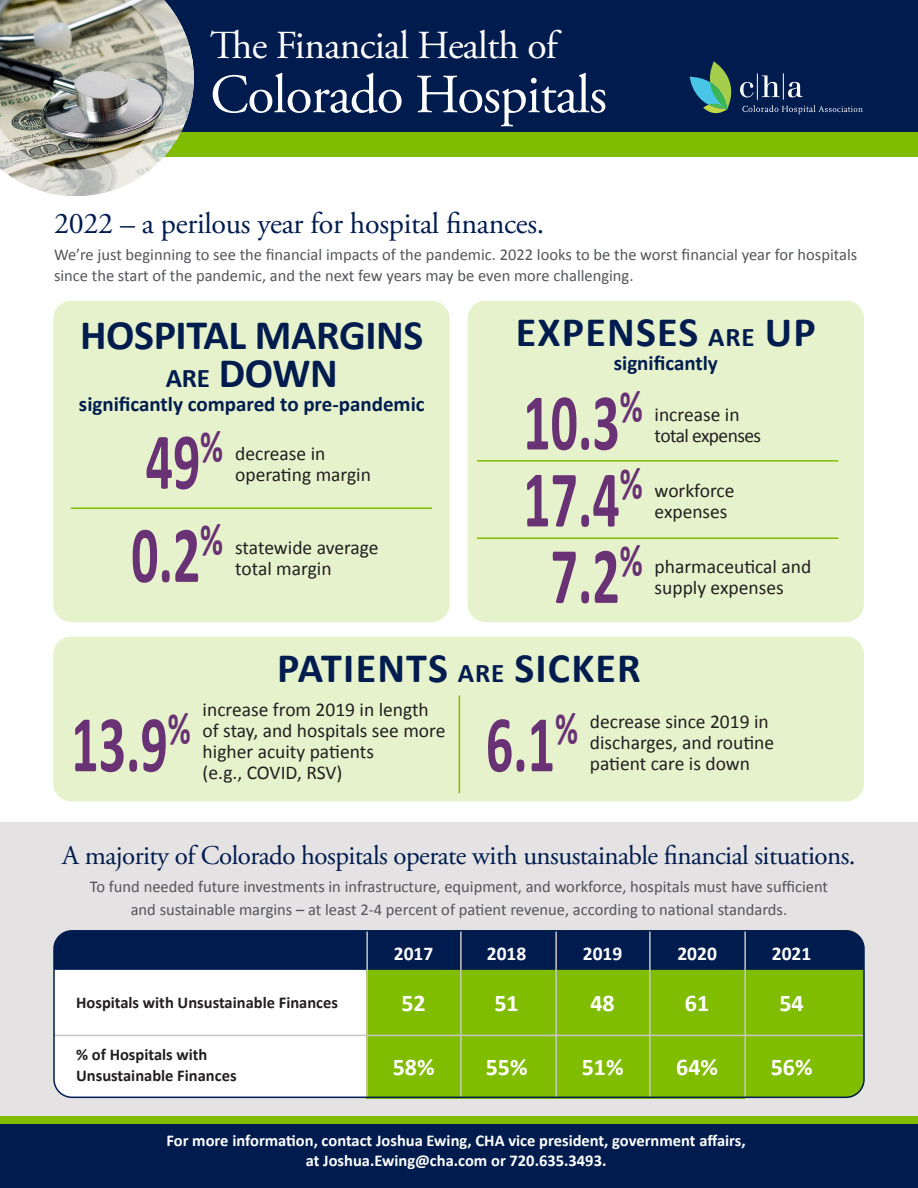
<style>
.page{position:relative;width:918px;height:1188px;background:#fff}
.page>*{position:absolute;margin:0;border:0;box-sizing:border-box;transform-origin:0 0}
.t1{font:700 81px "Calibri";color:#693275;scale:.67 1}
.t2{font:55.2px "Adobe Garamond Pro";letter-spacing:-.02em;color:#fff}
.t3{font:700 47.25px "Calibri";color:#693275;scale:.67 1}
.t4{font:700 42px "Calibri";letter-spacing:.03em;color:#001c4e}
.t5{font:700 42px "Calibri";letter-spacing:.005em;color:#001c4e}
.t6{font:39.75px "Adobe Garamond Pro";letter-spacing:-.02em;color:#fff}
.t7{font:30px "Adobe Garamond Pro";letter-spacing:-.01em;color:#001c4e}
.t8{font:27px "Adobe Garamond Pro";letter-spacing:-.02em;color:#001c4e}
.t9{font:700 24px "Calibri";color:#fff}
.t10{font:700 21px "Calibri";color:#001c4e}
.t11{font:19.5px/21px "Calibri";color:#231f20}
.t12{font:700 19.5px "Calibri";color:#fff}
.t13{font:19.5px "Calibri";letter-spacing:-.03em;color:#231f20}
.t14{font:16.5px/21px "Calibri";color:#54555a}
.t15{font:700 16.5px "Calibri";color:#fff}
.t16{font:700 16.5px "Calibri";color:#231f20}
.s1{font-size:27px}
</style>
<div class="page">
<div style="left:0;top:822px;width:918px;height:300px;background:#e4e2e3"></div>
<div style="left:21px;top:0;width:897px;height:156px;background:#001c4e"></div>
<div style="left:0;top:133px;width:918px;height:24px;background:#80bc00"></div>
<svg style="left:690px;top:61px;width:173px;height:54px"></svg>
<img style="left:0;top:0;width:194px;height:196px">
<svg style="left:56px;top:930px;width:806px;height:168px;background:#88ab5e"></svg>
<hr style="left:366px;top:1035px;width:499px;height:1px;background:#c8c6c8">
<hr style="left:54px;top:1035px;width:312px;height:1px;background:#c8c6c8">
<hr style="left:744px;top:930px;width:2px;height:168px;background:#c8c6c8">
<hr style="left:649px;top:930px;width:2px;height:168px;background:#c8c6c8">
<hr style="left:555px;top:930px;width:2px;height:168px;background:#c8c6c8">
<hr style="left:460px;top:930px;width:2px;height:168px;background:#c8c6c8">
<hr style="left:366px;top:930px;width:2px;height:168px;background:#c8c6c8">
<div style="left:53px;top:930px;width:812px;height:168px;border:2px solid #001c4e;border-radius:18px"></div>
<div style="left:53px;top:301px;width:397px;height:321px;background:#e6f2cc;border-radius:18px"></div>
<div style="left:468px;top:301px;width:396px;height:321px;background:#e6f2cc;border-radius:18px"></div>
<div style="left:53px;top:637px;width:811px;height:164px;background:#e6f2cc;border-radius:18px"></div>
<hr style="left:71px;top:507px;width:361px;height:2px;background:#80bc00">
<hr style="left:477px;top:537px;width:361px;height:2px;background:#80bc00">
<hr style="left:477px;top:460px;width:361px;height:2px;background:#80bc00">
<hr style="left:459px;top:696px;width:1px;height:97px;background:#80bc00">
<div style="left:0;top:1121px;width:918px;height:67px;background:#001c4e"></div>
<div style="left:0;top:1116px;width:918px;height:8px;background:#80bc00"></div>
<p class="t6" style="left:210px;top:22px;width:349px">The Financial Health of</p>
<p class="t2" style="left:210px;top:62px;width:398px">Colorado Hospitals</p>
<p class="t7" style="left:54px;top:206px;width:492px">2022 – a perilous year for hospital finances.</p>
<p class="t14" style="left:54px;top:245px;width:805px">We’re just beginning to see the financial impacts of the pandemic. 2022 looks to be the worst financial year for hospitals since the start of the pandemic, and the next few years may be even more challenging.</p>
<p class="t5" style="left:80px;top:309px;width:345px">HOSPITAL MARGINS</p>
<p class="t5" style="left:166px;top:346px;width:173px"><span class="s1">ARE</span> DOWN</p>
<p class="t10" style="left:79px;top:391px;width:347px">significantly compared to pre-pandemic</p>
<p class="t11" style="left:235px;top:443px;width:92px">decrease in</p>
<p class="t4" style="left:516px;top:306px;width:301px">EXPENSES <span class="s1">ARE</span> UP</p>
<p class="t10" style="left:614px;top:350px;width:106px">significantly</p>
<p class="t11" style="left:655px;top:404px;width:87px">increase in</p>
<p class="t3" style="left:620px;top:377px;width:36px">%</p>
<p class="t1" style="left:523px;top:371px;width:146px">10.3</p>
<p class="t13" style="left:655px;top:423px;width:108px">total expenses</p>
<p class="t3" style="left:200px;top:416px;width:36px">%</p>
<p class="t1" style="left:146px;top:410px;width:83px">49</p>
<p class="t11" style="left:235px;top:464px;width:137px">operating margin</p>
<p class="t3" style="left:620px;top:454px;width:36px">%</p>
<p class="t1" style="left:523px;top:448px;width:146px">17.4</p>
<p class="t11" style="left:655px;top:481px;width:82px">workforce</p>
<p class="t11" style="left:655px;top:502px;width:74px">expenses</p>
<p class="t3" style="left:200px;top:509px;width:36px">%</p>
<p class="t1" style="left:131px;top:503px;width:105px">0.2</p>
<p class="t11" style="left:235px;top:537px;width:145px">statewide average</p>
<p class="t3" style="left:620px;top:530px;width:36px">%</p>
<p class="t1" style="left:551px;top:524px;width:105px">7.2</p>
<p class="t11" style="left:655px;top:556px;width:158px">pharmaceutical and</p>
<p class="t11" style="left:235px;top:558px;width:98px">total margin</p>
<p class="t11" style="left:655px;top:577px;width:131px">supply expenses</p>
<p class="t4" style="left:277px;top:642px;width:365px">PATIENTS <span class="s1">ARE</span> SICKER</p>
<p class="t11" style="left:203px;top:699px;width:244px">increase from 2019 in length of stay, and hospitals see more higher acuity patients</p>
<p class="t3" style="left:168px;top:698px;width:36px">%</p>
<p class="t11" style="left:590px;top:711px;width:180px">decrease since 2019 in</p>
<p class="t3" style="left:555px;top:698px;width:36px">%</p>
<p class="t1" style="left:71px;top:693px;width:146px">13.9</p>
<p class="t1" style="left:486px;top:693px;width:105px">6.1</p>
<p class="t11" style="left:590px;top:732px;width:186px">discharges, and routine</p>
<p class="t11" style="left:590px;top:753px;width:162px">patient care is down</p>
<p class="t11" style="left:203px;top:762px;width:141px">(e.g., COVID, RSV)</p>
<p class="t8" style="left:62px;top:839px;width:795px">A majority of Colorado hospitals operate with unsustainable financial situations.</p>
<p class="t14" style="left:90px;top:876px;width:740px">To fund needed future investments in infrastructure, equipment, and workforce, hospitals must have sufficient</p>
<p class="t14" style="left:131px;top:899px;width:658px">and sustainable margins – at least 2-4 percent of patient revenue, according to national standards.</p>
<p class="t12" style="left:394px;top:941px;width:41px">2017</p>
<p class="t12" style="left:487px;top:941px;width:41px">2018</p>
<p class="t12" style="left:583px;top:941px;width:41px">2019</p>
<p class="t12" style="left:677px;top:941px;width:41px">2020</p>
<p class="t12" style="left:772px;top:941px;width:41px">2021</p>
<p class="t16" style="left:76px;top:992px;width:263px">Hospitals with Unsustainable Finances</p>
<p class="t9" style="left:401px;top:988px;width:26px">52</p>
<p class="t9" style="left:494px;top:988px;width:26px">51</p>
<p class="t9" style="left:590px;top:988px;width:26px">48</p>
<p class="t9" style="left:685px;top:988px;width:26px">61</p>
<p class="t9" style="left:779px;top:988px;width:26px">54</p>
<p class="t16" style="left:76px;top:1044px;width:133px">% of Hospitals with</p>
<p class="t16" style="left:76px;top:1065px;width:162px">Unsustainable Finances</p>
<p class="t9" style="left:393px;top:1052px;width:43px">58%</p>
<p class="t9" style="left:486px;top:1052px;width:43px">55%</p>
<p class="t9" style="left:582px;top:1052px;width:43px">51%</p>
<p class="t9" style="left:676px;top:1052px;width:43px">64%</p>
<p class="t9" style="left:771px;top:1052px;width:43px">56%</p>
<p class="t15" style="left:166px;top:1130px;width:581px">For more information, contact Joshua Ewing, CHA vice president, government affairs,</p>
<p class="t15" style="left:306px;top:1150px;width:302px">at Joshua.Ewing@cha.com or 720.635.3493.</p>
</div>
